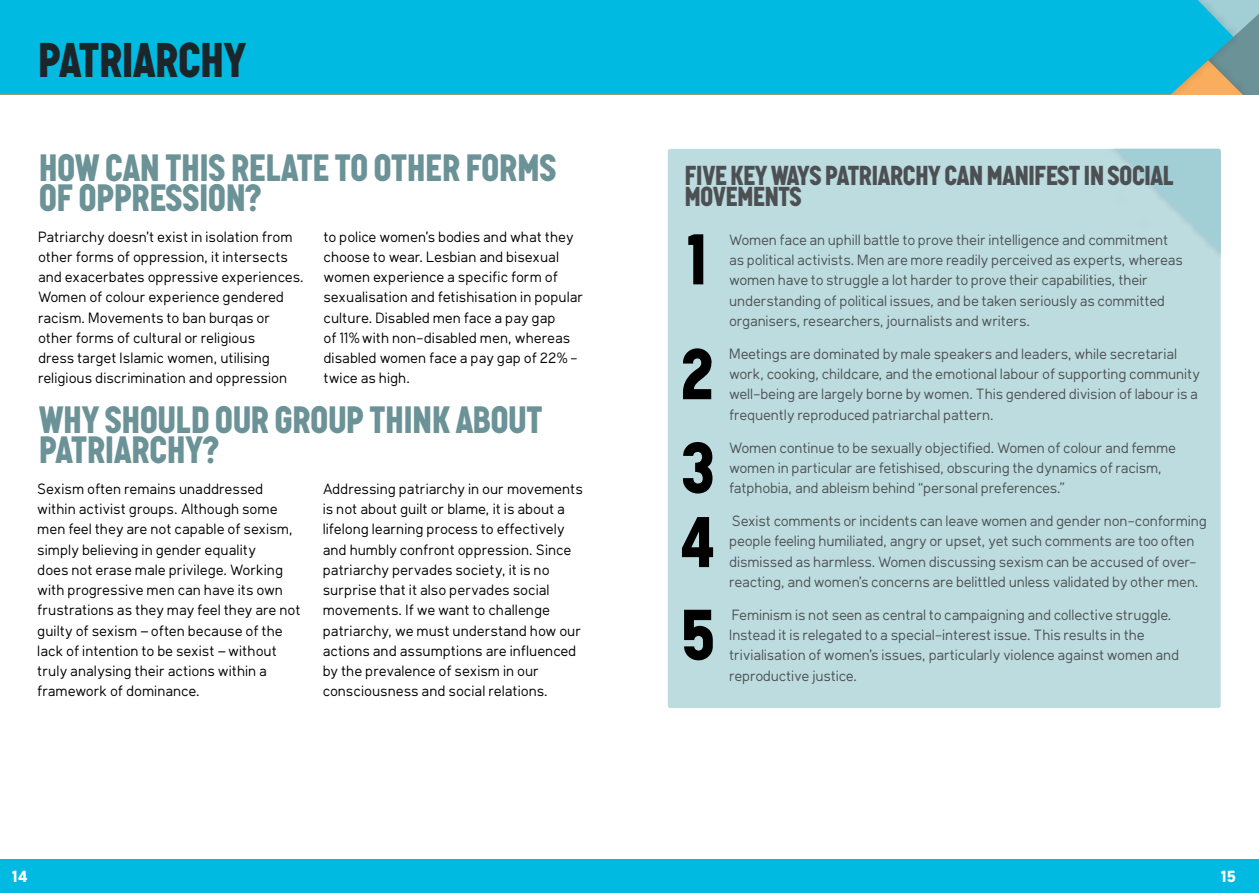
<style>
.page{position:relative;width:1259px;height:893px;background:#fff}
.page>*{position:absolute;margin:0;border:0;box-sizing:border-box;transform-origin:0 0}
.t1{font:900 70.5px/114.8px "Graph";color:#000}
.t2{font:900 48px "Graph";letter-spacing:-.005em;color:#1c2529}
.t3{font:900 37.5px/30px "Graph";color:#6b9297}
.t4{font:900 27px/21px "Graph";letter-spacing:-.01em;color:#4d5053}
.t5{font:700 15.9px "Klima";color:#fff}
.t6{font:14.7px/20.2px "Klima";color:#000}
.t7{font:14.7px/20.2px "Klima";letter-spacing:-.01em;color:#4d5053}
</style>
<div class="page">
<div style="left:0;top:859px;width:1259px;height:34px;background:#00bae2"></div>
<svg style="left:1252px;top:0;width:7px;height:41px"></svg>
<div style="left:0;top:0;width:1233px;height:94px;background:#00bae2"></div>
<div style="left:668px;top:149px;width:552px;height:559px;background:#bddce0;border-radius:3px"></div>
<svg style="left:1113px;top:149px;width:107px;height:105px"></svg>
<h2 class="t2" style="left:38px;top:30px;width:209px">PATRIARCHY</h2>
<h3 class="t3" style="left:39px;top:152px;width:519px">HOW CAN THIS RELATE TO OTHER FORMS<br>OF OPPRESSION?</h3>
<p class="t6" style="left:39px;top:225px;width:267px">Patriarchy doesn’t exist in isolation from other forms of oppression, it intersects and exacerbates oppressive experiences.<br>Women of colour experience gendered racism. Movements to ban burqas or other forms of cultural or religious<br>dress target Islamic women, utilising religious discrimination and oppression</p>
<p class="t6" style="left:324px;top:225px;width:261px">to police women’s bodies and what they choose to wear. Lesbian and bisexual women experience a specific form of sexualisation and fetishisation in popular culture. Disabled men face a pay gap<br>of 11% with non-disabled men, whereas disabled women face a pay gap of 22% - twice as high.</p>
<h3 class="t3" style="left:39px;top:405px;width:505px">WHY SHOULD OUR GROUP THINK ABOUT<br>PATRIARCHY?</h3>
<p class="t6" style="left:38px;top:478px;width:265px">Sexism often remains unaddressed within activist groups. Although some men feel they are not capable of sexism, simply believing in gender equality<br>does not erase male privilege. Working with progressive men can have its own frustrations as they may feel they are not guilty of sexism – often because of the lack of intention to be sexist – without truly analysing their actions within a framework of dominance.</p>
<p class="t6" style="left:324px;top:478px;width:262px">Addressing patriarchy in our movements is not about guilt or blame, it is about a lifelong learning process to effectively and humbly confront oppression. Since patriarchy pervades society, it is no surprise that it also pervades social movements. If we want to challenge patriarchy, we must understand how our actions and assumptions are influenced by the prevalence of sexism in our consciousness and social relations.</p>
<h3 class="t4" style="left:685px;top:165px;width:491px">FIVE KEY WAYS PATRIARCHY CAN MANIFEST IN SOCIAL<br>MOVEMENTS</h3>
<h1 class="t1" style="left:681px;top:202px;width:34px">1<br>2</h1>
<p class="t7" style="left:730px;top:229px;width:455px">Women face an uphill battle to prove their intelligence and commitment as political activists. Men are more readily perceived as experts, whereas women have to struggle a lot harder to prove their capabilities, their understanding of political issues, and be taken seriously as committed organisers, researchers, journalists and writers.</p>
<p class="t7" style="left:730px;top:343px;width:472px">Meetings are dominated by male speakers and leaders, while secretarial work, cooking, childcare, and the emotional labour of supporting community well-being are largely borne by women. This gendered division of labour is a frequently reproduced patriarchal pattern.</p>
<p class="t7" style="left:730px;top:436px;width:448px">Women continue to be sexually objectified. Women of colour and femme women in particular are fetishised, obscuring the dynamics of racism, fatphobia, and ableism behind “personal preferences.”</p>
<p class="t7" style="left:730px;top:510px;width:479px">Sexist comments or incidents can leave women and gender non-conforming people feeling humiliated, angry or upset, yet such comments are too often dismissed as harmless. Women discussing sexism can be accused of over&shy;reacting, and women’s concerns are belittled unless validated by other men.</p>
<p class="t7" style="left:730px;top:604px;width:451px">Feminism is not seen as central to campaigning and collective struggle.<br>Instead it is relegated to a special-interest issue. This results in the trivialisation of women’s issues, particularly violence against women and reproductive justice.</p>
<h1 class="t1" style="left:681px;top:430px;width:35px;line-height:74.4px">3<br>4</h1>
<h1 class="t1" style="left:681px;top:577px;width:35px">5</h1>
<p class="t5" style="left:12px;top:862px;width:18px">14</p>
<p class="t5" style="left:1221px;top:861px;width:17px">15</p>
</div>
